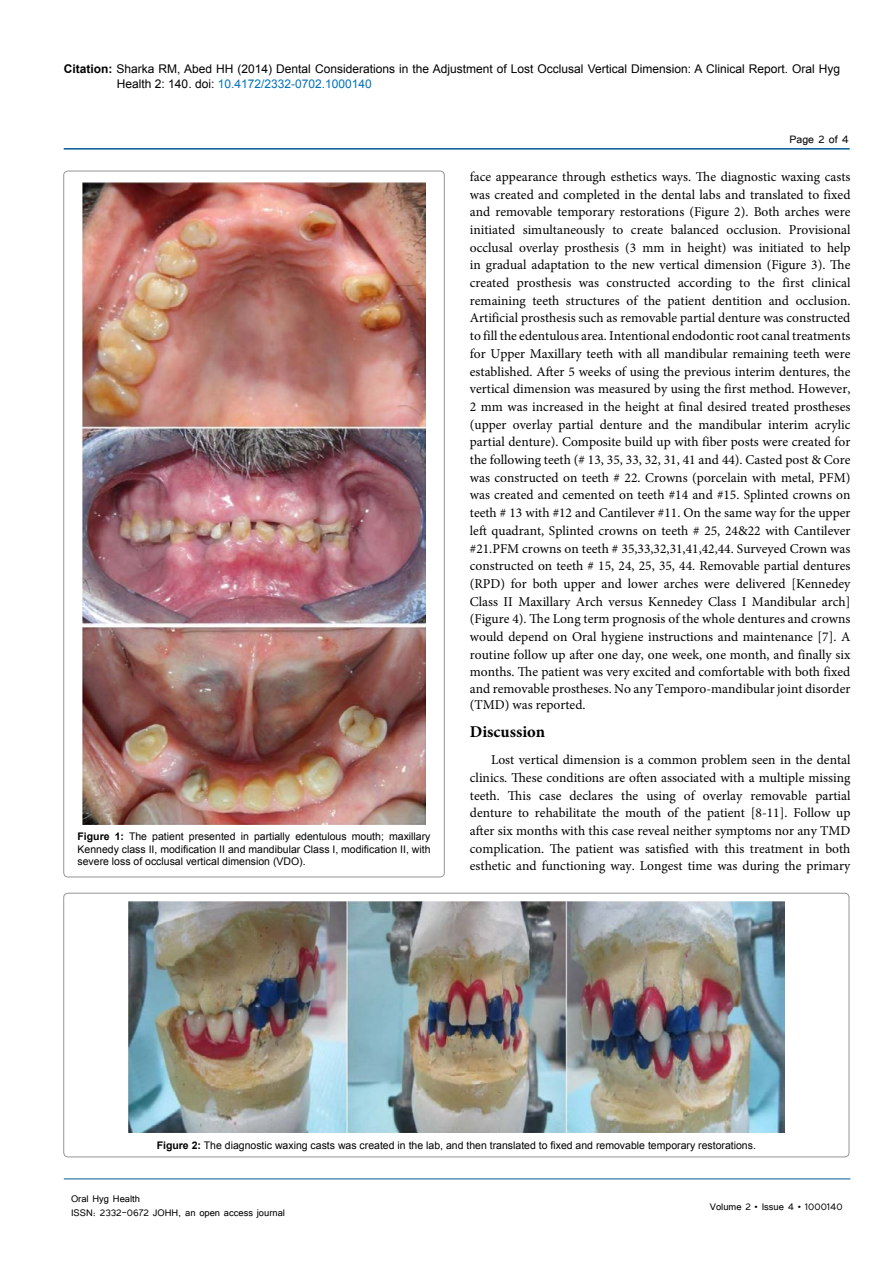
<style>
.page{position:relative;width:893px;height:1263px;background:#fff}
.page>*{position:absolute;margin:0;border:0;box-sizing:border-box;transform-origin:0 0}
.t1{font:700 16.5px "Minion Pro";color:#000}
.t2{font:13.5px/17.5px "Minion Pro";color:#000;text-align:justify}
.t3{font:13.5px "Tunga";color:#000}
.t4{font:12px/15px "Arial";color:#000}
.t5{font:12px/14.4px "Tunga";color:#000}
.t6{font:10.5px/12.6px "Arial";color:#000;text-align:justify}
.s1{font-weight:700}
.s2{color:#0072bc}
</style>
<div class="page">
<hr style="left:64px;top:148px;width:786px;height:2px;background:#005a96">
<hr style="left:64px;top:1179px;width:786px;height:1px;background:#005a96">
<img style="left:82px;top:183px;width:344px;height:641px">
<div style="left:64px;top:893px;width:785px;height:264px;border:1px solid #939598;border-radius:4px"></div>
<img style="left:128px;top:901px;width:656px;height:231px">
<p class="t4" style="left:117px;top:61px;width:725px;text-indent:-53px"><span class="s1">Citation:</span> Sharka RM, Abed HH (2014) Dental Considerations in the Adjustment of Lost Occlusal Vertical Dimension: A Clinical Report. Oral Hyg<br>Health 2: 140. doi: <span class="s2">10.4172/2332-0702.1000140</span></p>
<p class="t6" style="left:78px;top:830px;width:354px"><span class="s1">Figure 1:</span> The patient presented in partially edentulous mouth; maxillary Kennedy class II, modification II and mandibular Class I, modification II, with severe loss of occlusal vertical dimension (VDO).</p>
<p class="t3" style="left:790px;top:131px;width:61px">Page 2 of 4</p>
<p class="t2" style="left:470px;top:168px;width:382px">face appearance through esthetics ways. The diagnostic waxing casts was created and completed in the dental labs and translated to fixed and removable temporary restorations (Figure 2). Both arches were initiated simultaneously to create balanced occlusion. Provisional occlusal overlay prosthesis (3 mm in height) was initiated to help in gradual adaptation to the new vertical dimension (Figure 3). The created prosthesis was constructed according to the first clinical remaining teeth structures of the patient dentition and occlusion.<br>Artificial prosthesis such as removable partial denture was constructed to fill the edentulous area. Intentional endodontic root canal treatments for Upper Maxillary teeth with all mandibular remaining teeth were established. After 5 weeks of using the previous interim dentures, the vertical dimension was measured by using the first method. However, 2 mm was increased in the height at final desired treated prostheses (upper overlay partial denture and the mandibular interim acrylic partial denture). Composite build up with fiber posts were created for the following teeth (# 13, 35, 33, 32, 31, 41 and 44). Casted post &amp; Core was constructed on teeth # 22. Crowns (porcelain with metal, PFM) was created and cemented on teeth #14 and #15. Splinted crowns on teeth # 13 with #12 and Cantilever #11. On the same way for the upper left quadrant, Splinted crowns on teeth # 25, 24&amp;22 with Cantilever #21.PFM crowns on teeth # 35,33,32,31,41,42,44. Surveyed Crown was constructed on teeth # 15, 24, 25, 35, 44. Removable partial dentures (RPD) for both upper and lower arches were delivered [Kennedey Class II Maxillary Arch versus Kennedey Class I Mandibular arch] (Figure 4). The Long term prognosis of the whole dentures and crowns would depend on Oral hygiene instructions and maintenance [7]. A routine follow up after one day, one week, one month, and finally six months. The patient was very excited and comfortable with both fixed and removable prostheses. No any Temporo-mandibular joint disorder (TMD) was reported.</p>
<p class="t1" style="left:470px;top:720px;width:77px">Discussion</p>
<p class="t2" style="left:470px;top:751px;width:382px;text-indent:21px">Lost vertical dimension is a common problem seen in the dental clinics. These conditions are often associated with a multiple missing teeth. This case declares the using of overlay removable partial denture to rehabilitate the mouth of the patient [8-11]. Follow up after six months with this case reveal neither symptoms nor any TMD complication. The patient was satisfied with this treatment in both esthetic and functioning way. Longest time was during the primary</p>
<p class="t6" style="left:157px;top:1139px;width:601px"><span class="s1">Figure 2:</span> The diagnostic waxing casts was created in the lab, and then translated to fixed and removable temporary restorations.</p>
<p class="t5" style="left:71px;top:1190px;width:216px">Oral Hyg Health<br>ISSN: 2332-0672 JOHH, an open access journal</p>
<p class="t5" style="left:710px;top:1199px;width:135px">Volume 2 • Issue 4 • 1000140</p>
</div>
